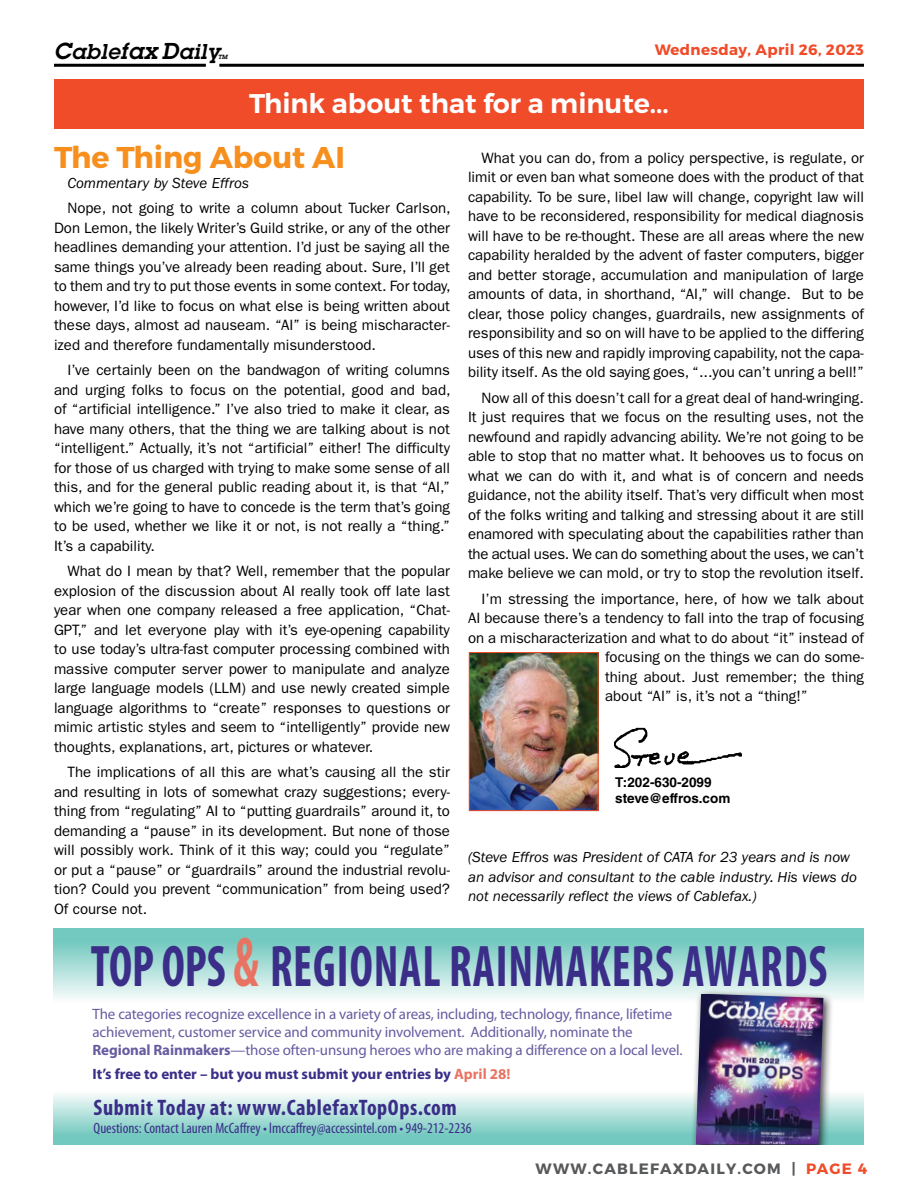
<style>
.page{position:relative;width:918px;height:1188px;background:#fff}
.page>*{position:absolute;margin:0;border:0;box-sizing:border-box;transform-origin:0 0}
.t1{font:700 condensed 59.1px "Myriad Pro";letter-spacing:.02em;color:#3a2e88;scale:.81 1}
.t2{font:700 30px "Montserrat";color:#f78f1e}
.t3{font:600 27px "Montserrat";color:#fff}
.t4{font:700 condensed 22.5px "Myriad Pro";letter-spacing:.025em;color:#3a2e88}
.t5{font:italic 600 21px "Lubalin Graph Std";letter-spacing:.03em;color:#000}
.t6{font:15px/19.5px "ITC Franklin Gothic Std";color:#000;text-align:justify}
.t7{font:15px/18px "Myriad Pro";letter-spacing:-.01em;color:#685ca1}
.t8{font:italic 15px/19.5px "ITC Franklin Gothic Std";color:#000}
.t9{font:condensed 15px "Myriad Pro";color:#3a2e88}
.t10{font:700 15px "Myriad Pro";color:#3a2e88}
.t11{font:700 15px "Montserrat";letter-spacing:.085em;color:#58595b}
.t12{font:700 15px "Montserrat";letter-spacing:.025em;color:#f04c2a}
.t13{font:700 13.5px/16.2px "Helvetica LT Std";color:#000}
.t14{font:italic 600 6px "Lubalin Graph Std";color:#000}
.s1{font-size:22.5px}
.s2{font-size:71.1px;color:#e97362}
.s3{font-weight:700}
.s4{color:#e97362}
.s5{color:#f04c2a}
</style>
<div class="page">
<div style="left:54px;top:79px;width:810px;height:50px;background:#f04c2a"></div>
<hr style="left:219px;top:64px;width:645px;height:3px;background:#000">
<hr style="left:54px;top:64px;width:152px;height:3px;background:#000">
<img style="left:471px;top:654px;width:125px;height:155px">
<div style="left:469px;top:652px;width:129px;height:159px;border:1px solid #f04c2a"></div>
<img style="left:614px;top:728px;width:128px;height:39px">
<svg style="left:53px;top:1094px;width:810px;height:50px;background:#a8ddd7"></svg>
<svg style="left:53px;top:928px;width:810px;height:71px;background:#a5dcd5"></svg>
<div style="left:690px;top:988px;width:144px;height:156px;background:#000;opacity:.75"></div>
<img style="left:696px;top:994px;width:127px;height:150px">
<h3 class="t5" style="left:54px;top:38px;width:167px"><span class="s1">C</span>able<span class="s1">fax D</span>aily</h3>
<p class="t12" style="left:655px;top:41px;width:211px">Wednesday, April 26, 2023</p>
<p class="t14" style="left:218px;top:53px;width:11px">TM</p>
<h3 class="t3" style="left:249px;top:87px;width:421px">Think about that for a minute...</h3>
<h2 class="t2" style="left:54px;top:139px;width:292px">The Thing About AI</h2>
<p class="t8" style="left:68px;top:173px;width:183px">Commentary by Steve Effros</p>
<p class="t6" style="left:54px;top:199px;width:398px;text-indent:14px">Nope, not going to write a column about Tucker Carlson, Don Lemon, the likely Writer’s Guild strike, or any of the other headlines demanding your attention. I’d just be saying all the same things you’ve already been reading about. Sure, I’ll get to them and try to put those events in some context. For today, however, I’d like to focus on what else is being written about these days, almost ad nauseam. “AI” is being mischaracter&shy;ized and therefore fundamentally misunderstood.</p>
<p class="t6" style="left:54px;top:361px;width:398px;text-indent:14px">I’ve certainly been on the bandwagon of writing columns and urging folks to focus on the potential, good and bad, of “artificial intelligence.” I’ve also tried to make it clear, as have many others, that the thing we are talking about is not “intelligent.” Actually, it’s not “artificial” either! The difficulty for those of us charged with trying to make some sense of all this, and for the general public reading about it, is that “AI,” which we’re going to have to concede is the term that’s going to be used, whether we like it or not, is not really a “thing.” It’s a capability.</p>
<p class="t6" style="left:54px;top:562px;width:398px;text-indent:14px">What do I mean by that? Well, remember that the popular explosion of the discussion about AI really took off late last year when one company released a free application, “Chat-GPT,” and let everyone play with it’s eye-opening capability to use today’s ultra-fast computer processing combined with massive computer server power to manipulate and analyze large language models (LLM) and use newly created simple language algorithms to “create” responses to questions or mimic artistic styles and seem to “intelligently” provide new thoughts, explanations, art, pictures or whatever.</p>
<p class="t6" style="left:54px;top:763px;width:398px;text-indent:14px">The implications of all this are what’s causing all the stir and resulting in lots of somewhat crazy suggestions; every&shy;thing from “regulating” AI to “putting guardrails” around it, to demanding a “pause” in its development. But none of those will possibly work. Think of it this way; could you “regulate” or put a “pause” or “guardrails” around the industrial revolu&shy;tion? Could you prevent “communication” from being used?<br>Of course not.</p>
<p class="t6" style="left:468px;top:148px;width:398px;text-indent:14px">What you can do, from a policy perspective, is regulate, or limit or even ban what someone does with the product of that capability. To be sure, libel law will change, copyright law will have to be reconsidered, responsibility for medical diagnosis will have to be re-thought. These are all areas where the new capability heralded by the advent of faster computers, bigger and better storage, accumulation and manipulation of large amounts of data, in shorthand, “AI,” will change. But to be clear, those policy changes, guardrails, new assignments of responsibility and so on will have to be applied to the differing uses of this new and rapidly improving capability, not the capa&shy;bility itself. As the old saying goes, “...you can’t unring a bell!”</p>
<p class="t6" style="left:468px;top:388px;width:398px;text-indent:14px">Now all of this doesn’t call for a great deal of hand-wringing.<br>It just requires that we focus on the resulting uses, not the newfound and rapidly advancing ability. We’re not going to be able to stop that no matter what. It behooves us to focus on what we can do with it, and what is of concern and needs guidance, not the ability itself. That’s very difficult when most of the folks writing and talking and stressing about it are still enamored with speculating about the capabilities rather than the actual uses. We can do something about the uses, we can’t make believe we can mold, or try to stop the revolution itself.</p>
<p class="t6" style="left:482px;top:589px;width:384px">I’m stressing the importance, here, of how we talk about</p>
<p class="t6" style="left:468px;top:609px;width:398px">AI because there’s a tendency to fall into the trap of focusing</p>
<p class="t6" style="left:468px;top:628px;width:397px">on a mischaracterization and what to do about “it” instead of</p>
<p class="t6" style="left:605px;top:648px;width:260px">focusing on the things we can do some-</p>
<p class="t6" style="left:605px;top:667px;width:260px">thing about. Just remember; the thing</p>
<p class="t6" style="left:605px;top:687px;width:204px">about “AI” is, it’s not a “thing!”</p>
<p class="t13" style="left:615px;top:774px;width:117px">T:202-630-2099 steve@effros.com</p>
<p class="t8" style="left:468px;top:848px;width:391px">(Steve Effros was President of CATA for 23 years and is now an advisor and consultant to the cable industry. His views do not necessarily reflect the views of Cablefax.)</p>
<h1 class="t1" style="left:91px;top:934px;width:911px">TOP OPS <span class="s2">&amp;</span> REGIONAL RAINMAKERS AWARDS</h1>
<p class="t7" style="left:93px;top:1005px;width:591px">The categories recognize excellence in a variety of areas, including, technology, finance, lifetime achievement, customer service and community involvement. Additionally, nominate the<br><span class="s3">Regional Rainmakers</span>—those often-unsung heroes who are making a difference on a local level.</p>
<p class="t10" style="left:93px;top:1066px;width:419px">It’s free to enter – but you must submit your entries by <span class="s4">April 28!</span></p>
<h3 class="t4" style="left:94px;top:1095px;width:365px">Submit Today at: www.CablefaxTopOps.com</h3>
<p class="t9" style="left:94px;top:1120px;width:380px">Questions: Contact Lauren McCaffrey • lmccaffrey@accessintel.com • 949-212-2236</p>
<p class="t11" style="left:536px;top:1159px;width:333px">WWW.CABLEFAXDAILY.COM | <span class="s5">PAGE 4</span></p>
</div>
